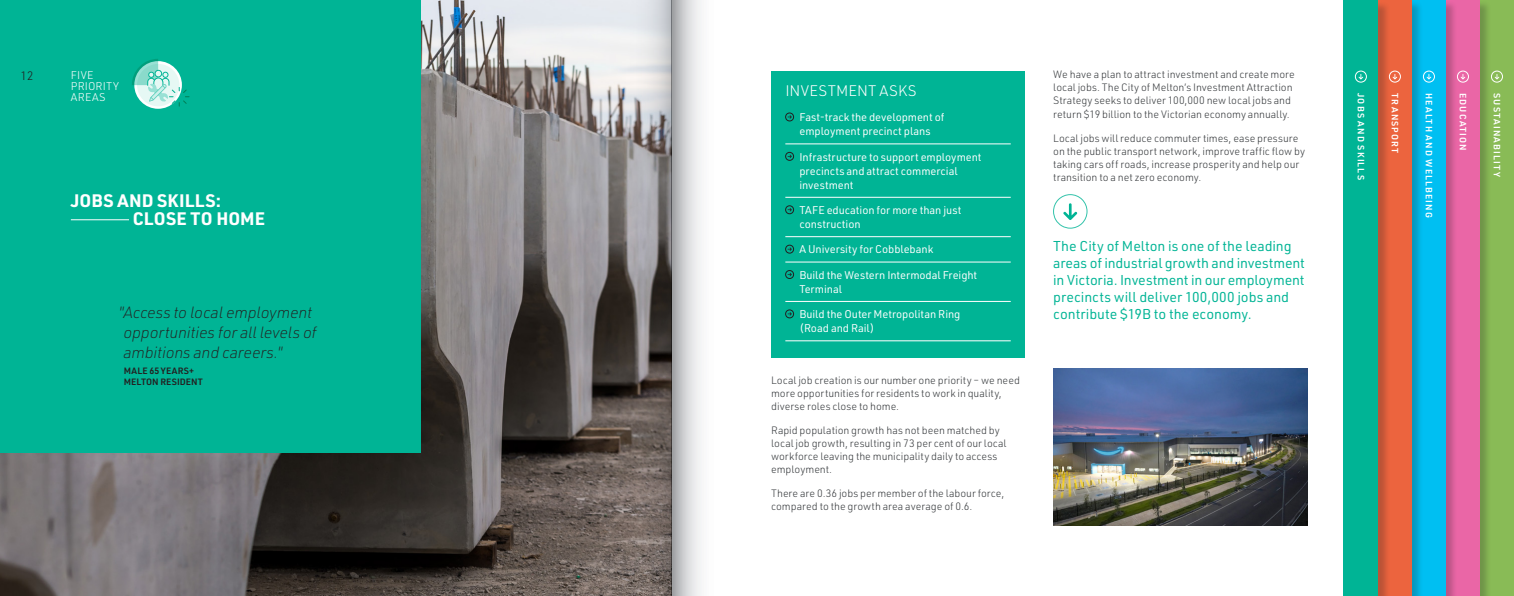
<style>
.page{position:relative;width:1514px;height:596px;background:#fff}
.page>*{position:absolute;margin:0;border:0;box-sizing:border-box;transform-origin:0 0}
.t1{font:700 17.7px/17.7px "URWDIN";letter-spacing:.01em;color:#fff}
._2023_body_10_5{font:italic 200 16px/20px "URWDIN";letter-spacing:-.015em;color:#231f20}
._20223_H2{font:300 15px "URWDIN";letter-spacing:.02em;color:#fff}
.t2{font:14px/17px "URWDIN";letter-spacing:-.005em;color:#00b495}
.t3{font:300 12px "URWDIN";color:#231f20}
._2023_body_10_5-2{font:11px/14px "URWDIN";letter-spacing:-.005em;color:#fff}
.t4{font:300 11px/11px "URWDIN";letter-spacing:.025em;color:#fff}
._2023_body_10_5-3{font:300 10.5px/13px "URWDIN";letter-spacing:-.005em;color:#393c3f}
.t5{font:600 9px "URWDIN";letter-spacing:.125em;color:#fff}
._2023_body_10_5-4{font:600 9px/10.8px "URWDIN";letter-spacing:.02em;color:#231f20}
</style>
<div class="page">
<div style="left:1456px;top:0;width:58px;height:595px;background:#89bb56"></div>
<svg style="left:1491px;top:71px;width:11px;height:11px"></svg>
<div style="left:1421px;top:0;width:70px;height:595px;background:#231f20;opacity:.25"></div>
<div style="left:1422px;top:0;width:58px;height:595px;background:#ea66a6"></div>
<svg style="left:1457px;top:71px;width:11px;height:11px"></svg>
<div style="left:1387px;top:0;width:70px;height:595px;background:#231f20;opacity:.25"></div>
<div style="left:1388px;top:0;width:58px;height:595px;background:#00bff2"></div>
<svg style="left:1423px;top:71px;width:11px;height:11px"></svg>
<div style="left:1378px;top:0;width:45px;height:595px;background:#231f20;opacity:.25"></div>
<svg style="left:1378px;top:0;width:34px;height:595px;background:#e1603c"></svg>
<svg style="left:1391px;top:71px;width:9px;height:11px"></svg>
<img style="left:0;top:0;width:623px;height:595px">
<div style="left:771px;top:71px;width:254px;height:286px;background:#00b495"></div>
<hr style="left:785px;top:144px;width:226px;height:1px;background:#fff">
<hr style="left:785px;top:197px;width:226px;height:1px;background:#fff">
<hr style="left:785px;top:236px;width:226px;height:1px;background:#fff">
<hr style="left:785px;top:262px;width:226px;height:1px;background:#fff">
<hr style="left:785px;top:301px;width:226px;height:1px;background:#fff">
<hr style="left:785px;top:340px;width:226px;height:1px;background:#fff">
<svg style="left:785px;top:112px;width:9px;height:9px"></svg>
<svg style="left:785px;top:152px;width:9px;height:9px"></svg>
<svg style="left:785px;top:205px;width:9px;height:9px"></svg>
<svg style="left:785px;top:244px;width:9px;height:9px"></svg>
<svg style="left:785px;top:270px;width:9px;height:9px"></svg>
<svg style="left:785px;top:309px;width:9px;height:9px"></svg>
<svg style="left:1053px;top:194px;width:34px;height:34px"></svg>
<div style="left:0;top:0;width:420px;height:452px;background:#00b495"></div>
<hr style="left:71px;top:219px;width:58px;height:1px;background:#fff">
<svg style="left:134px;top:61px;width:48px;height:48px"></svg>
<svg style="left:132px;top:59px;width:57px;height:47px"></svg>
<img style="left:1053px;top:369px;width:254px;height:155px">
<div style="left:1344px;top:0;width:34px;height:595px;background:#00b495"></div>
<svg style="left:1355px;top:71px;width:11px;height:11px"></svg>
<svg style="left:672px;top:0;width:29px;height:595px"></svg>
<svg style="left:623px;top:0;width:49px;height:595px;background:#888281"></svg>
<p class="t3" style="left:21px;top:67px;width:14px">12</p>
<p class="t4" style="left:71px;top:69px;width:50px">FIVE<br>PRIORITY<br>AREAS</p>
<p class="t1" style="left:133px;top:191px;width:134px;text-indent:-62px">JOBS AND SKILLS:<br>CLOSE TO HOME</p>
<p class="_2023_body_10_5" style="left:123px;top:301px;width:195px;text-indent:-5px">"Access to local employment opportunities for all levels of ambitions and careers."</p>
<p class="_2023_body_10_5-4" style="left:124px;top:365px;width:81px">MALE 65 YEARS+<br>MELTON RESIDENT</p>
<p class="_20223_H2" style="left:785px;top:81px;width:133px">INVESTMENT ASKS</p>
<p class="_2023_body_10_5-2" style="left:799px;top:110px;width:146px">Fast-track the development of employment precinct plans</p>
<p class="_2023_body_10_5-2" style="left:799px;top:149px;width:184px">Infrastructure to support employment precincts and attract commercial investment</p>
<p class="_2023_body_10_5-2" style="left:799px;top:203px;width:163px">TAFE education for more than just construction</p>
<p class="_2023_body_10_5-2" style="left:799px;top:242px;width:135px">A University for Cobblebank</p>
<p class="_2023_body_10_5-2" style="left:799px;top:267px;width:179px">Build the Western Intermodal Freight<br>Terminal</p>
<p class="_2023_body_10_5-2" style="left:799px;top:307px;width:162px">Build the Outer Metropolitan Ring (Road and Rail)</p>
<p class="_2023_body_10_5-3" style="left:771px;top:373px;width:250px">Local job creation is our number one priority – we need more opportunities for residents to work in quality, diverse roles close to home.</p>
<p class="_2023_body_10_5-3" style="left:771px;top:423px;width:237px">Rapid population growth has not been matched by local job growth, resulting in 73 per cent of our local workforce leaving the municipality daily to access employment.</p>
<p class="_2023_body_10_5-3" style="left:771px;top:486px;width:235px">There are 0.36 jobs per member of the labour force, compared to the growth area average of 0.6.</p>
<p class="_2023_body_10_5-3" style="left:1053px;top:68px;width:243px">We have a plan to attract investment and create more local jobs. The City of Melton’s Investment Attraction Strategy seeks to deliver 100,000 new local jobs and return $19 billion to the Victorian economy annually.</p>
<p class="_2023_body_10_5-3" style="left:1053px;top:131px;width:253px">Local jobs will reduce commuter times, ease pressure on the public transport network, improve traffic flow by taking cars off roads, increase prosperity and help our transition to a net zero economy.</p>
<h2 class="t2" style="left:1053px;top:237px;width:253px">The City of Melton is one of the leading areas of industrial growth and investment in Victoria. Investment in our employment precincts will deliver 100,000 jobs and contribute $19B to the economy.</h2>
<p class="t5" style="left:1367px;top:93px;width:88px;rotate:90deg">JOBS AND SKILLS</p>
<p class="t5" style="left:1401px;top:93px;width:62px;rotate:90deg">TRANSPORT</p>
<p class="t5" style="left:1435px;top:93px;width:126px;rotate:90deg">HEALTH AND WELLBEING</p>
<p class="t5" style="left:1469px;top:93px;width:59px;rotate:90deg">EDUCATION</p>
<p class="t5" style="left:1503px;top:93px;width:85px;rotate:90deg">SUSTAINABILITY</p>
</div>
